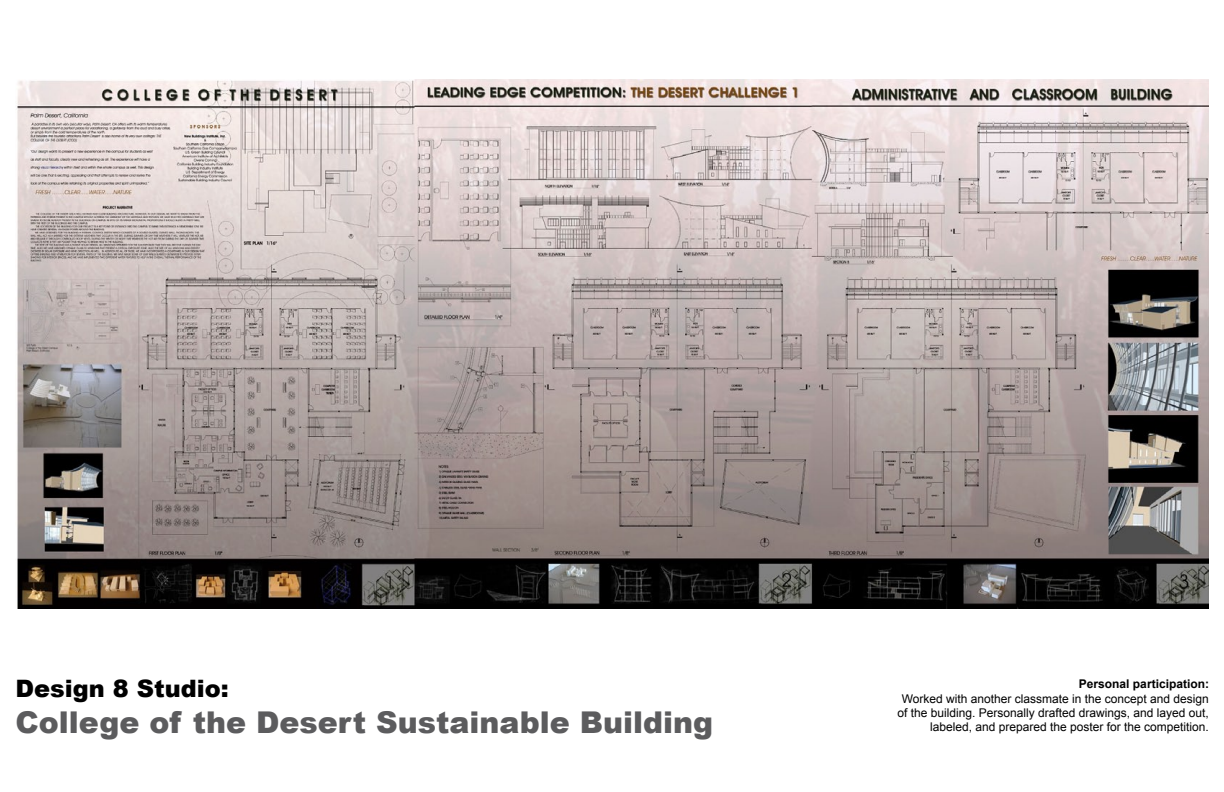
<style>
.page{position:relative;width:1224px;height:792px;background:#fff}
.page>*{position:absolute;margin:0;border:0;box-sizing:border-box;transform-origin:0 0}
.t1{font:900 30px "Arial";color:#5c5c5e}
.t2{font:900 24px "Arial";color:#000}
.t3{font:12px/14.4px "Arial";color:#000;text-align:right}
.t4{font:700 12px "Arial";color:#000}
</style>
<div class="page">
<img style="left:17px;top:80px;width:1192px;height:528px">
<h2 class="t2" style="left:15px;top:671px;width:215px">Design 8 Studio:</h2>
<h1 class="t1" style="left:15px;top:701px;width:699px">College of the Desert Sustainable Building</h1>
<p class="t4" style="left:1079px;top:676px;width:132px">Personal participation:</p>
<p class="t3" style="left:897px;top:691px;width:313px">Worked with another classmate in the concept and design of the building. Personally drafted drawings, and layed out, labeled, and prepared the poster for the competition.</p>
</div>
